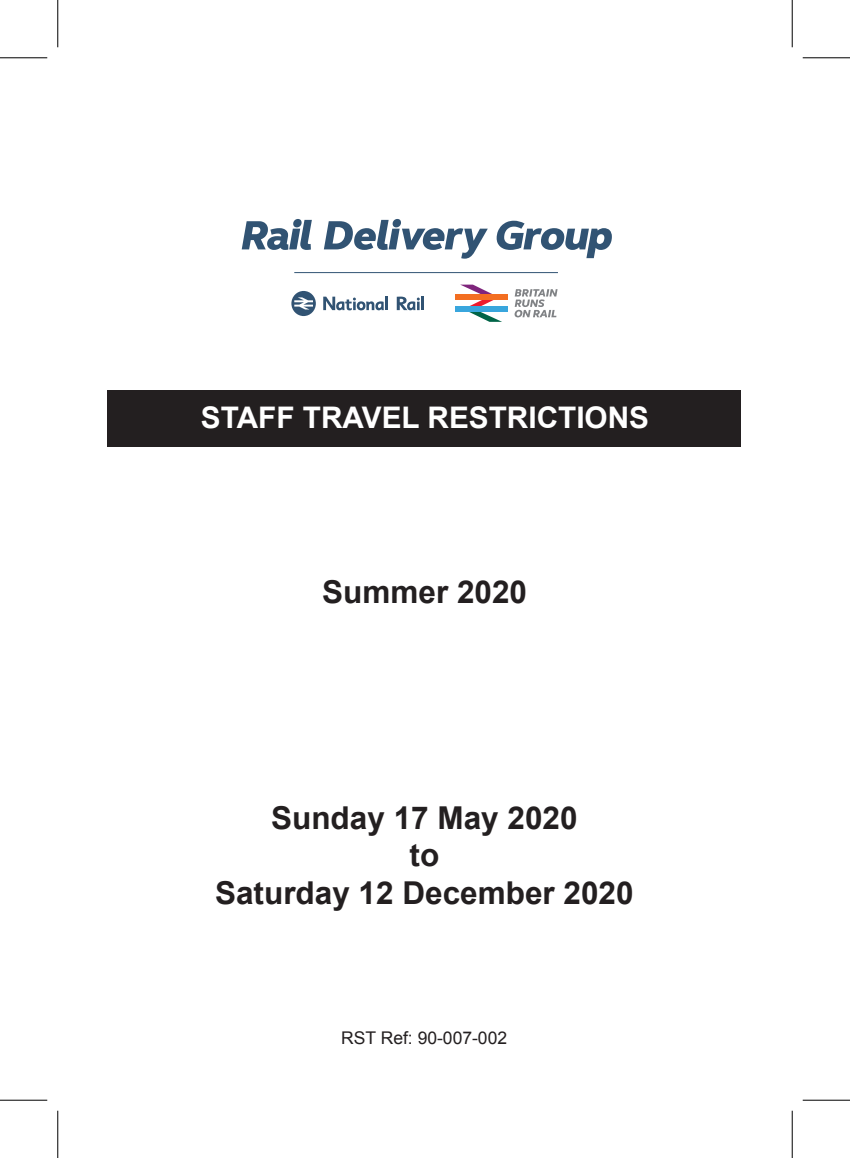
<style>
.page{position:relative;width:850px;height:1158px;background:#fff}
.page>*{position:absolute;margin:0;border:0;box-sizing:border-box;transform-origin:0 0}
.t1{font:700 31.5px/37.8px "Arial";color:#231f20;text-align:center}
.t2{font:700 29.75px "Arial";color:#fff}
.t3{font:17.5px "Arial";color:#231f20}
</style>
<div class="page">
<svg style="left:242px;top:219px;width:70px;height:31px"></svg>
<svg style="left:324px;top:219px;width:164px;height:39px"></svg>
<svg style="left:496px;top:221px;width:116px;height:37px"></svg>
<svg style="left:291px;top:291px;width:25px;height:25px"></svg>
<svg style="left:323px;top:296px;width:61px;height:14px"></svg>
<hr style="left:385px;top:296px;width:3px;height:14px;background:#315373">
<svg style="left:397px;top:296px;width:23px;height:14px"></svg>
<hr style="left:421px;top:296px;width:3px;height:14px;background:#315373">
<hr style="left:294px;top:272px;width:264px;height:1px;background:#315373">
<svg style="left:460px;top:284px;width:32px;height:10px"></svg>
<svg style="left:469px;top:312px;width:33px;height:10px"></svg>
<svg style="left:470px;top:300px;width:23px;height:6px"></svg>
<div style="left:455px;top:294px;width:52px;height:6px;background:#f36e21"></div>
<div style="left:455px;top:306px;width:52px;height:6px;background:#39a6dd"></div>
<svg style="left:514px;top:289px;width:43px;height:28px"></svg>
<div style="left:107px;top:390px;width:633px;height:56px;background:#231f20"></div>
<hr style="left:0;top:57px;width:47px;height:1px;background:#000">
<hr style="left:802px;top:57px;width:48px;height:1px;background:#000">
<hr style="left:0;top:1099px;width:47px;height:1px;background:#000">
<hr style="left:802px;top:1099px;width:48px;height:1px;background:#000">
<hr style="left:57px;top:0;width:1px;height:47px;background:#000">
<hr style="left:57px;top:1110px;width:1px;height:47px;background:#000">
<hr style="left:792px;top:0;width:1px;height:47px;background:#000">
<hr style="left:792px;top:1110px;width:1px;height:47px;background:#000">
<p class="t2" style="left:201px;top:397px;width:449px">STAFF TRAVEL RESTRICTIONS</p>
<p class="t1" style="left:322px;top:573px;width:206px">Summer 2020</p>
<p class="t1" style="left:215px;top:799px;width:420px">Sunday 17 May 2020<br>to<br>Saturday 12 December 2020</p>
<p class="t3" style="left:341px;top:1025px;width:168px">RST Ref: 90-007-002</p>
</div>
